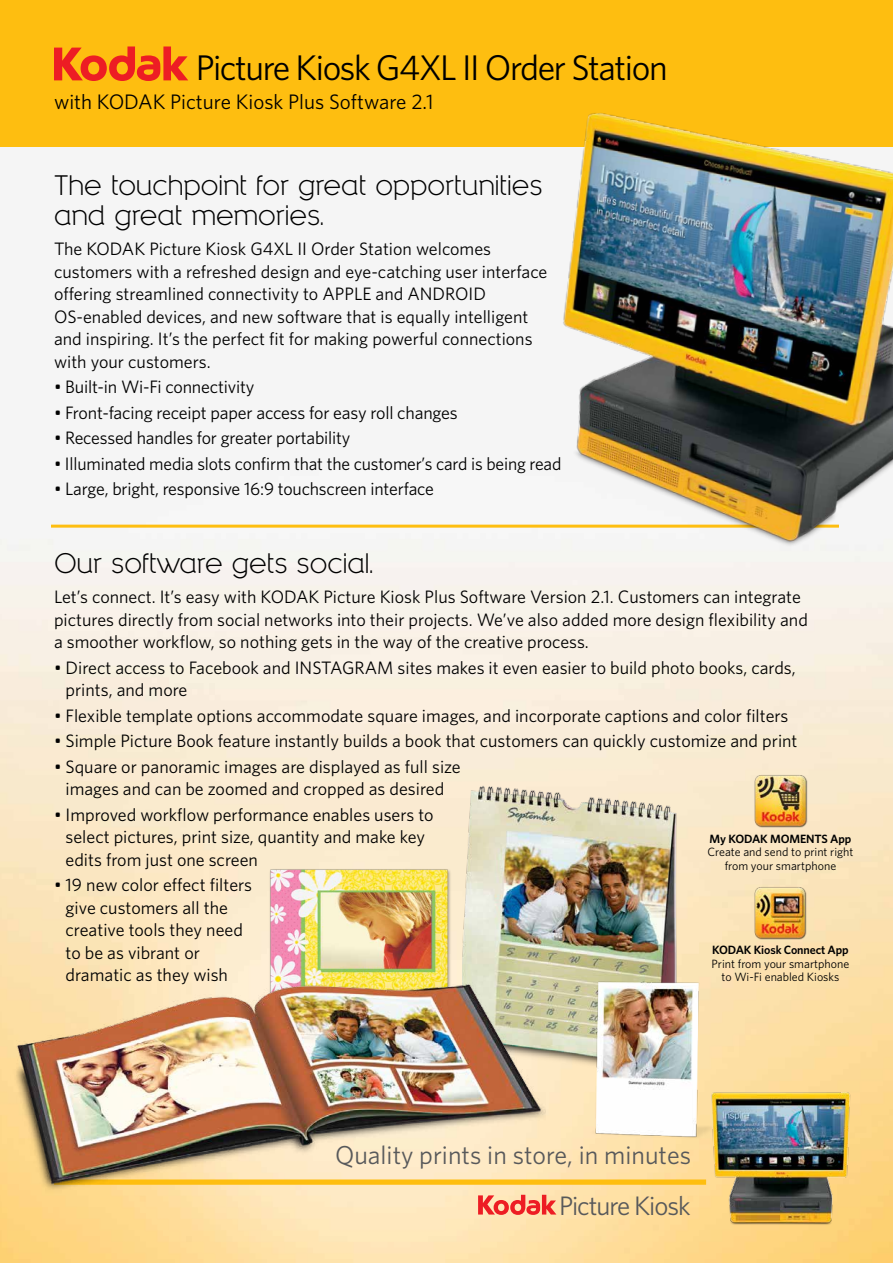
<style>
.page{position:relative;width:893px;height:1263px;background:#fff}
.page>*{position:absolute;margin:0;border:0;box-sizing:border-box;transform-origin:0 0}
.t1{font:35.7px "Whitney K";letter-spacing:-.04em;color:#000}
.t2{font:27px/30px "Neutura";color:#000}
.t3{font:26.7px "Whitney K";letter-spacing:-.04em;color:#58595b}
.t4{font:25.95px "Whitney K";color:#58595b}
.t5{font:21px "Whitney K";color:#000}
.t6{font:18px/22.5px "Whitney K";color:#000}
.t7{font:12px/13.5px "Whitney K";color:#000;text-align:center}
.t8{font:600 12px "Whitney K";letter-spacing:-.01em;color:#000}
</style>
<div class="page">
<img style="left:0;top:146px;width:893px;height:1117px">
<div style="left:0;top:0;width:893px;height:146px;background:#febe10"></div>
<img style="left:462px;top:779px;width:234px;height:299px">
<img style="left:254px;top:858px;width:212px;height:115px">
<img style="left:590px;top:965px;width:140px;height:214px">
<div style="left:54px;top:1179px;width:652px;height:6px;background:#febe10"></div>
<hr style="left:51px;top:525px;width:788px;height:3px;background:#febe10">
<img style="left:0;top:973px;width:546px;height:225px">
<img style="left:700px;top:1080px;width:161px;height:154px">
<img style="left:551px;top:113px;width:342px;height:443px">
<svg style="left:478px;top:1195px;width:78px;height:20px;background:#f57c69"></svg>
<img style="left:750px;top:883px;width:60px;height:59px">
<img style="left:751px;top:771px;width:59px;height:59px">
<svg style="left:54px;top:46px;width:134px;height:35px"></svg>
<h1 class="t1" style="left:196px;top:47px;width:473px">Picture Kiosk G4XL II Order Station</h1>
<p class="t5" style="left:54px;top:90px;width:381px">with KODAK Picture Kiosk Plus Software 2.1</p>
<h2 class="t2" style="left:54px;top:171px;width:490px">The touchpoint for great opportunities and great memories.</h2>
<p class="t6" style="left:54px;top:237px;width:495px">The KODAK Picture Kiosk G4XL II Order Station welcomes customers with a refreshed design and eye-catching user interface offering streamlined connectivity to APPLE and ANDROID OS-enabled devices, and new software that is equally intelligent and inspiring. It’s the perfect fit for making powerful connections with your customers.</p>
<p class="t6" style="left:54px;top:375px;width:202px">• Built-in Wi-Fi connectivity</p>
<p class="t6" style="left:54px;top:401px;width:405px">• Front-facing receipt paper access for easy roll changes</p>
<p class="t6" style="left:54px;top:426px;width:298px">• Recessed handles for greater portability</p>
<p class="t6" style="left:54px;top:452px;width:509px">• Illuminated media slots confirm that the customer’s card is being read</p>
<p class="t6" style="left:54px;top:477px;width:381px">• Large, bright, responsive 16:9 touchscreen interface</p>
<h2 class="t2" style="left:54px;top:549px;width:321px">Our software gets social.</h2>
<p class="t6" style="left:54px;top:585px;width:755px">Let’s connect. It’s easy with KODAK Picture Kiosk Plus Software Version 2.1. Customers can integrate pictures directly from social networks into their projects. We’ve also added more design flexibility and a smoother workflow, so nothing gets in the way of the creative process.</p>
<p class="t6" style="left:66px;top:656px;width:732px;text-indent:-12px">• Direct access to Facebook and INSTAGRAM sites makes it even easier to build photo books, cards, prints, and more</p>
<p class="t6" style="left:54px;top:704px;width:736px">• Flexible template options accommodate square images, and incorporate captions and color filters</p>
<p class="t6" style="left:54px;top:729px;width:745px">• Simple Picture Book feature instantly builds a book that customers can quickly customize and print</p>
<p class="t6" style="left:54px;top:755px;width:408px;text-align:center">• Square or panoramic images are displayed as full size images and can be zoomed and cropped as desired</p>
<p class="t6" style="left:66px;top:803px;width:370px;text-indent:-12px">• Improved workflow performance enables users to select pictures, print size, quantity and make key edits from just one screen</p>
<p class="t6" style="left:66px;top:873px;width:188px;text-indent:-12px">• 19 new color effect filters give customers all the creative tools they need to be as vibrant or dramatic as they wish</p>
<p class="t8" style="left:710px;top:831px;width:143px">My KODAK Moments App</p>
<p class="t7" style="left:707px;top:845px;width:148px">Create and send to print right from your smartphone</p>
<p class="t8" style="left:712px;top:943px;width:138px">KODAK Kiosk Connect App</p>
<p class="t7" style="left:712px;top:956px;width:139px">Print from your smartphone to Wi-Fi enabled Kiosks</p>
<h3 class="t4" style="left:335px;top:1139px;width:358px">Quality prints in store, in minutes</h3>
<h3 class="t3" style="left:559px;top:1189px;width:133px">Picture Kiosk</h3>
</div>
